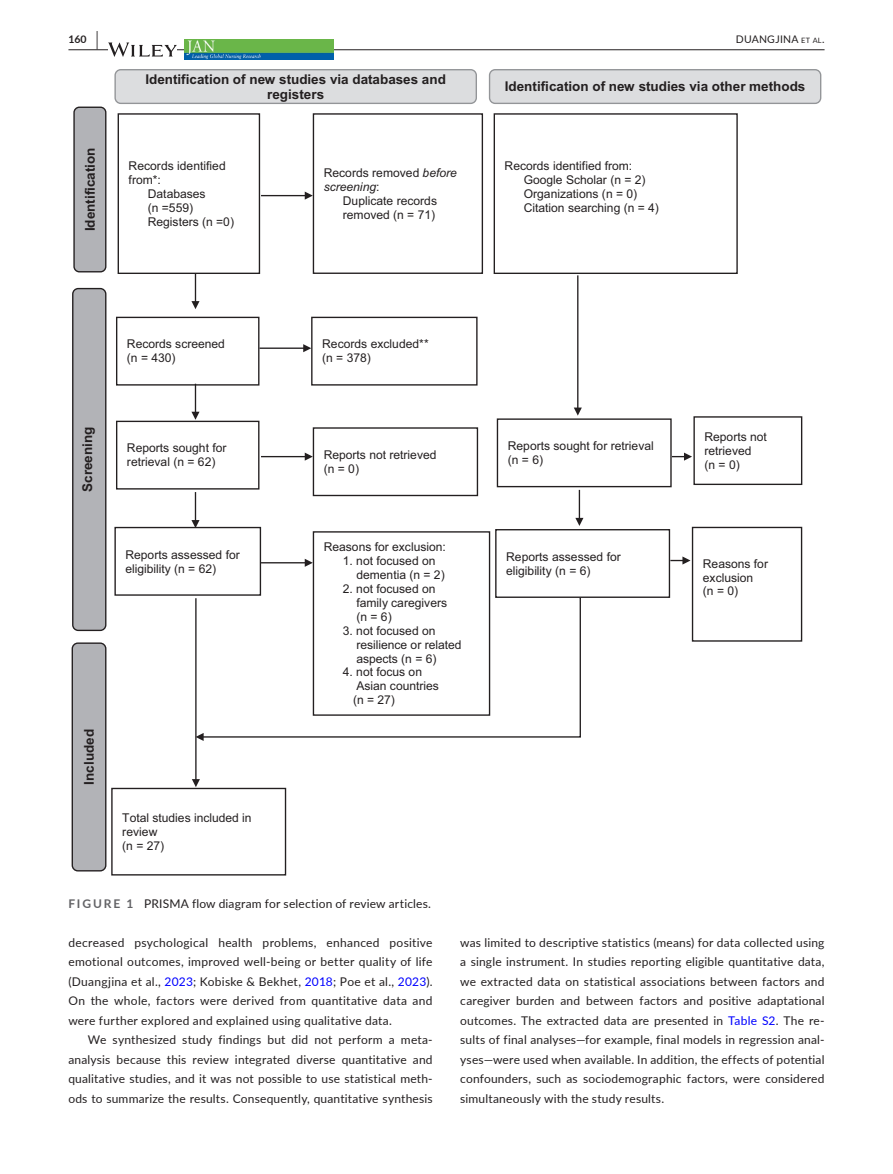
<style>
.page{position:relative;width:893px;height:1174px;background:#fff}
.page>*{position:absolute;margin:0;border:0;box-sizing:border-box;transform-origin:0 0}
.t1{font:700 13.5px/15.5px "Arial";color:#231f20;text-align:center}
.t2{font:12.15px/14px "Arial";color:#231f20}
.t3{font:italic 12.15px "Arial";color:#231f20}
.t4{font:12px/19.5px "Lato";letter-spacing:.015em;color:#231f20;text-align:justify}
.t5{font:10.5px "Lato";letter-spacing:.02em;color:#231f20}
.t6{font:700 10.5px "Lato";color:#231f20}
.s1{font-size:19.5px}
.s2{font-size:7.35px}
.s3{font-style:italic}
.s4{font-style:normal}
.s5{font-weight:700;color:#636366}
.s6{color:#00f}
</style>
<div class="page">
<hr style="left:68px;top:49px;width:756px;height:1px;background:#231f20">
<svg style="left:108px;top:42px;width:69px;height:15px"></svg>
<img style="left:185px;top:40px;width:148px;height:19px">
<div style="left:118px;top:113px;width:142px;height:161px;border:1px solid #231f20"></div>
<div style="left:313px;top:113px;width:170px;height:161px;border:1px solid #231f20"></div>
<div style="left:116px;top:317px;width:143px;height:68px;border:1px solid #231f20"></div>
<div style="left:311px;top:317px;width:167px;height:68px;border:1px solid #231f20"></div>
<div style="left:116px;top:421px;width:143px;height:68px;border:1px solid #231f20"></div>
<div style="left:313px;top:427px;width:165px;height:69px;border:1px solid #231f20"></div>
<div style="left:114px;top:527px;width:147px;height:68px;border:1px solid #231f20"></div>
<div style="left:494px;top:113px;width:244px;height:161px;border:1px solid #231f20"></div>
<div style="left:495px;top:529px;width:175px;height:69px;border:1px solid #231f20"></div>
<div style="left:692px;top:527px;width:110px;height:114px;border:1px solid #231f20"></div>
<hr style="left:261px;top:195px;width:45px;height:1px;background:#231f20">
<svg style="left:305px;top:192px;width:8px;height:8px"></svg>
<hr style="left:259px;top:347px;width:46px;height:2px;background:#231f20">
<svg style="left:303px;top:344px;width:8px;height:8px"></svg>
<hr style="left:261px;top:456px;width:45px;height:1px;background:#231f20">
<svg style="left:305px;top:452px;width:8px;height:8px"></svg>
<hr style="left:261px;top:562px;width:45px;height:1px;background:#231f20">
<svg style="left:305px;top:559px;width:8px;height:8px"></svg>
<div style="left:115px;top:70px;width:361px;height:33px;background:#dcdddf;border-radius:6px"></div>
<div style="left:114px;top:69px;width:363px;height:35px;border:1px solid #939598;border-radius:6px"></div>
<div style="left:490px;top:70px;width:331px;height:33px;background:#dcdddf;border-radius:6px"></div>
<div style="left:489px;top:69px;width:332px;height:35px;border:1px solid #939598;border-radius:6px"></div>
<div style="left:74px;top:107px;width:32px;height:165px;background:#b2b3b7;border-radius:5px"></div>
<div style="left:73px;top:107px;width:33px;height:165px;border:1px solid #231f20;border-radius:5px"></div>
<div style="left:73px;top:288px;width:33px;height:342px;background:#b2b3b7;border-radius:6px"></div>
<div style="left:72px;top:288px;width:34px;height:343px;border:1px solid #231f20;border-radius:6px"></div>
<div style="left:72px;top:643px;width:34px;height:227px;background:#b2b3b7;border-radius:6px"></div>
<div style="left:72px;top:642px;width:34px;height:229px;border:1px solid #231f20;border-radius:6px"></div>
<svg style="left:191px;top:273px;width:9px;height:36px"></svg>
<svg style="left:191px;top:384px;width:9px;height:36px"></svg>
<svg style="left:191px;top:492px;width:9px;height:36px"></svg>
<svg style="left:204px;top:597px;width:378px;height:141px"></svg>
<svg style="left:197px;top:733px;width:7px;height:8px"></svg>
<div style="left:111px;top:787px;width:175px;height:88px;border:1px solid #231f20"></div>
<svg style="left:670px;top:556px;width:20px;height:8px"></svg>
<div style="left:497px;top:418px;width:175px;height:69px;border:1px solid #231f20"></div>
<div style="left:693px;top:416px;width:109px;height:69px;border:1px solid #231f20"></div>
<svg style="left:672px;top:452px;width:20px;height:8px"></svg>
<hr style="left:577px;top:275px;width:1px;height:134px;background:#231f20">
<svg style="left:574px;top:407px;width:8px;height:8px"></svg>
<svg style="left:575px;top:490px;width:8px;height:36px"></svg>
<hr style="left:195px;top:598px;width:2px;height:182px;background:#231f20">
<svg style="left:192px;top:779px;width:8px;height:8px"></svg>
<p class="t6" style="left:68px;top:31px;width:31px">160 <span class="s1">|</span></p>
<p class="t5" style="left:736px;top:31px;width:90px">DUANGJINA <span class="s2">et al</span>.</p>
<p class="t1" style="left:83px;top:231px;width:85px;rotate:-90deg">Identification</p>
<p class="t1" style="left:145px;top:71px;width:302px">Identification of new studies via databases and registers</p>
<p class="t1" style="left:505px;top:79px;width:302px">Identification of new studies via other methods</p>
<p class="t2" style="left:129px;top:159px;width:99px">Records identified</p>
<p class="t2" style="left:129px;top:173px;width:34px">from*:</p>
<p class="t2" style="left:148px;top:186px;width:59px">Databases</p>
<p class="t2" style="left:148px;top:200px;width:47px">(n =559)</p>
<p class="t2" style="left:148px;top:214px;width:88px">Registers (n =0)</p>
<p class="t2" style="left:324px;top:165px;width:135px">Records removed <span class="s3">before</span></p>
<p class="t3" style="left:324px;top:179px;width:57px">screening<span class="s4">:</span></p>
<p class="t2" style="left:343px;top:193px;width:96px">Duplicate records</p>
<p class="t2" style="left:343px;top:207px;width:94px">removed (n = 71)</p>
<p class="t2" style="left:524px;top:159px;width:137px;text-indent:-19px">Records identified from:<br>Google Scholar (n = 2)<br>Organizations (n = 0)<br>Citation searching (n = 4)</p>
<p class="t1" style="left:80px;top:492px;width:67px;rotate:-90deg">Screening</p>
<p class="t1" style="left:82px;top:784px;width:57px;rotate:-90deg">Included</p>
<p class="t2" style="left:127px;top:337px;width:100px">Records screened (n = 430)</p>
<p class="t2" style="left:322px;top:337px;width:108px">Records excluded** (n = 378)</p>
<p class="t2" style="left:127px;top:441px;width:101px">Reports sought for retrieval (n = 62)</p>
<p class="t2" style="left:324px;top:448px;width:114px">Reports not retrieved (n = 0)</p>
<p class="t2" style="left:125px;top:547px;width:116px">Reports assessed for eligibility (n = 62)</p>
<p class="t2" style="left:122px;top:810px;width:131px">Total studies included in review<br>(n = 27)</p>
<p class="t2" style="left:324px;top:540px;width:124px">Reasons for exclusion:</p>
<p class="t2" style="left:356px;top:554px;width:90px;text-indent:-14px">1. not focused on dementia (n = 2)</p>
<p class="t2" style="left:356px;top:581px;width:92px;text-indent:-13px">2. not focused on family caregivers (n = 6)</p>
<p class="t2" style="left:356px;top:623px;width:107px;text-indent:-14px">3. not focused on resilience or related aspects (n = 6)</p>
<p class="t2" style="left:353px;top:665px;width:87px;text-indent:-10px">4. not focus on<br>Asian countries (n = 27)</p>
<p class="t2" style="left:508px;top:439px;width:147px">Reports sought for retrieval (n = 6)</p>
<p class="t2" style="left:704px;top:429px;width:64px">Reports not retrieved<br>(n = 0)</p>
<p class="t2" style="left:506px;top:549px;width:116px">Reports assessed for eligibility (n = 6)</p>
<p class="t2" style="left:703px;top:556px;width:67px">Reasons for exclusion<br>(n = 0)</p>
<p class="t4" style="left:68px;top:893px;width:364px"><span class="s5">FIGURE 1</span> PRISMA flow diagram for selection of review articles.</p>
<p class="t4" style="left:68px;top:932px;width:366px">decreased psychological health problems, enhanced positive emotional outcomes, improved well-being or better quality of life (Duangjina et al., <span class="s6">2023</span>; Kobiske &amp; Bekhet, <span class="s6">2018</span>; Poe et al., <span class="s6">2023</span>).<br>On the whole, factors were derived from quantitative data and were further explored and explained using qualitative data.</p>
<p class="t4" style="left:68px;top:1029px;width:366px;text-indent:20px">We synthesized study findings but did not perform a meta&shy;analysis because this review integrated diverse quantitative and qualitative studies, and it was not possible to use statistical meth&shy;ods to summarize the results. Consequently, quantitative synthesis</p>
<p class="t4" style="left:460px;top:932px;width:366px">was limited to descriptive statistics (means) for data collected using a single instrument. In studies reporting eligible quantitative data, we extracted data on statistical associations between factors and caregiver burden and between factors and positive adaptational outcomes. The extracted data are presented in <span class="s6">Table S2</span>. The re&shy;sults of final analyses—for example, final models in regression anal&shy;yses—were used when available. In addition, the effects of potential confounders, such as sociodemographic factors, were considered simultaneously with the study results.</p>
</div>
